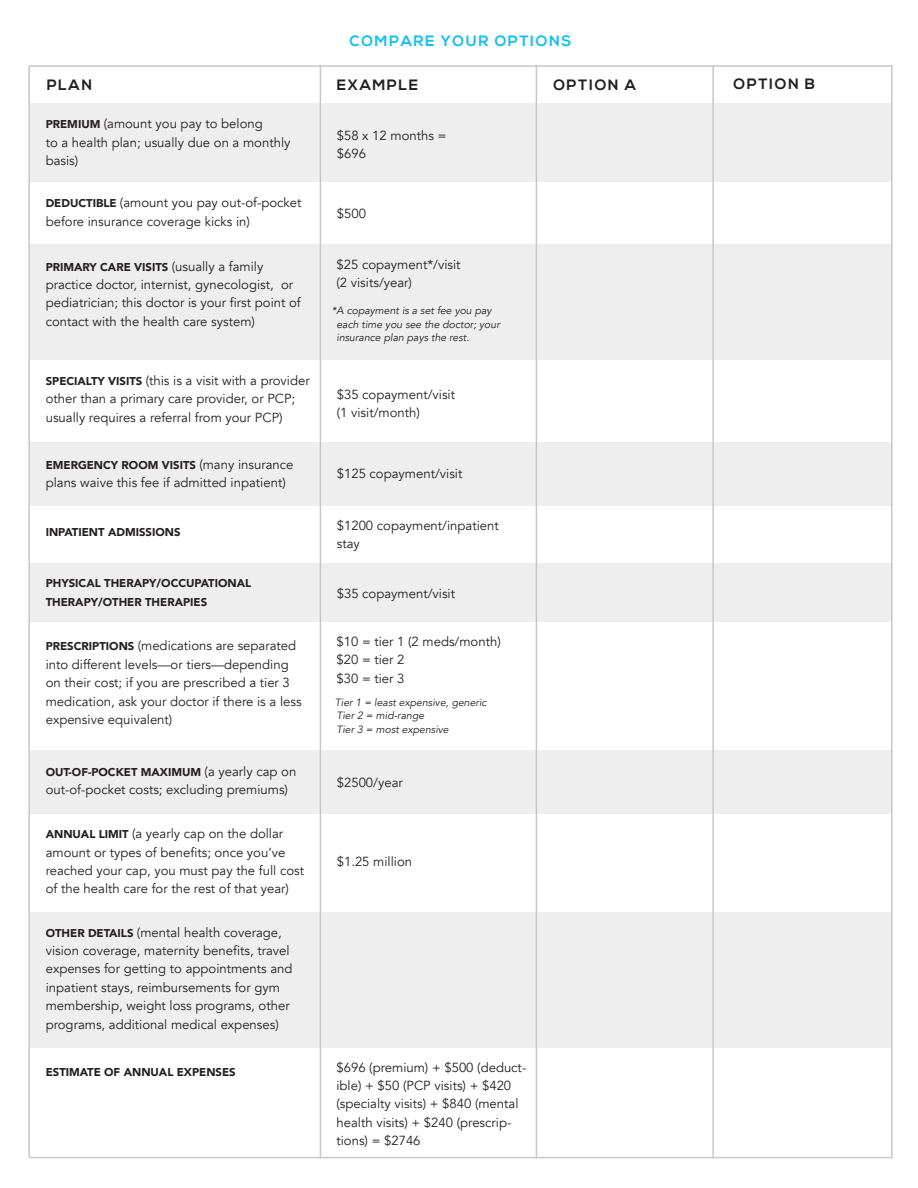
<style>
.page{position:relative;width:918px;height:1188px;background:#fff}
.page>*{position:absolute;margin:0;border:0;box-sizing:border-box;transform-origin:0 0}
.t1{font:700 15px "Nexa";letter-spacing:.1em;color:#231f20}
.t2{font:700 15px "Nexa";letter-spacing:.1em;color:#14bff0}
.t3{font:13.2px/18.3px "Avenir";color:#231f20}
.t4{font:900 11.4px/18.5px "Avenir";color:#231f20}
.t5{font:italic 10.5px/13.5px "Avenir";color:#231f20}
.s1{font-weight:900;font-size:11.4px}
.s2{font-weight:400;font-size:13.2px}
</style>
<div class="page">
<div style="left:29px;top:103px;width:863px;height:79px;background:#eeeeef"></div>
<div style="left:29px;top:442px;width:863px;height:64px;background:#eeeeef"></div>
<div style="left:29px;top:244px;width:863px;height:116px;background:#eeeeef"></div>
<div style="left:29px;top:912px;width:863px;height:137px;background:#eeeeef"></div>
<div style="left:29px;top:1048px;width:863px;height:117px;background:#fff"></div>
<div style="left:29px;top:750px;width:863px;height:63px;background:#eeeeef"></div>
<div style="left:29px;top:563px;width:863px;height:58px;background:#eeeeef"></div>
<hr style="left:28px;top:67px;width:2px;height:1091px;background:#c7c8ca">
<hr style="left:30px;top:1157px;width:862px;height:1px;background:#c7c8ca">
<hr style="left:891px;top:65px;width:2px;height:1093px;background:#c7c8ca">
<hr style="left:712px;top:65px;width:2px;height:1093px;background:#c7c8ca">
<hr style="left:536px;top:65px;width:1px;height:1093px;background:#c7c8ca">
<hr style="left:320px;top:65px;width:1px;height:1093px;background:#c7c8ca">
<hr style="left:28px;top:65px;width:865px;height:2px;background:#c7c8ca">
<p class="t2" style="left:349px;top:32px;width:224px">COMPARE YOUR OPTIONS</p>
<p class="t1" style="left:47px;top:76px;width:47px">PLAN</p>
<p class="t1" style="left:337px;top:76px;width:83px">EXAMPLE</p>
<p class="t1" style="left:553px;top:76px;width:84px">OPTION A</p>
<p class="t1" style="left:734px;top:75px;width:83px">OPTION B</p>
<p class="t3" style="left:46px;top:115px;width:246px"><span class="s1">PREMIUM</span> (amount you pay to belong<br>to a health plan; usually due on a monthly basis)</p>
<p class="t3" style="left:337px;top:126px;width:111px">$58 x 12 months = $696</p>
<p class="t3" style="left:46px;top:194px;width:257px"><span class="s1">DEDUCTIBLE</span> (amount you pay out-of-pocket before insurance coverage kicks in)</p>
<p class="t4" style="left:46px;top:257px;width:219px">PRIMARY CARE VISITS <span class="s2">(usually a family</span></p>
<p class="t3" style="left:46px;top:275px;width:257px">practice doctor, internist, gynecologist, or pediatrician; this doctor is your first point of contact with the health care system)</p>
<p class="t3" style="left:46px;top:372px;width:266px"><span class="s1">SPECIALTY VISITS</span> (this is a visit with a provider other than a primary care provider, or PCP; usually requires a referral from your PCP)</p>
<p class="t4" style="left:46px;top:455px;width:249px">EMERGENCY ROOM VISITS <span class="s2">(many insurance</span></p>
<p class="t3" style="left:46px;top:473px;width:242px">plans waive this fee if admitted inpatient)</p>
<p class="t4" style="left:46px;top:522px;width:136px">INPATIENT ADMISSIONS</p>
<p class="t4" style="left:46px;top:574px;width:207px">PHYSICAL THERAPY/OCCUPATIONAL<br>THERAPY/OTHER THERAPIES</p>
<p class="t3" style="left:46px;top:637px;width:257px"><span class="s1">PRESCRIPTIONS</span> (medications are separated into different levels—or tiers—depending on their cost; if you are prescribed a tier 3 medication, ask your doctor if there is a less expensive equivalent)</p>
<p class="t4" style="left:46px;top:762px;width:252px">OUT-OF-POCKET MAXIMUM <span class="s2">(a yearly cap on</span></p>
<p class="t3" style="left:46px;top:781px;width:244px">out-of-pocket costs; excluding premiums)</p>
<p class="t3" style="left:46px;top:825px;width:260px"><span class="s1">ANNUAL LIMIT</span> (a yearly cap on the dollar amount or types of benefits; once you’ve reached your cap, you must pay the full cost of the health care for the rest of that year)</p>
<p class="t3" style="left:46px;top:923px;width:248px"><span class="s1">OTHER DETAILS</span> (mental health coverage, vision coverage, maternity benefits, travel expenses for getting to appointments and inpatient stays, reimbursements for gym membership, weight loss programs, other programs, additional medical expenses)</p>
<p class="t4" style="left:46px;top:1062px;width:192px">ESTIMATE OF ANNUAL EXPENSES</p>
<p class="t3" style="left:337px;top:204px;width:31px">$500</p>
<p class="t3" style="left:336px;top:256px;width:126px">$25 copayment*/visit (2 visits/year)</p>
<p class="t5" style="left:336px;top:304px;width:165px;text-indent:-5px">*A copayment is a set fee you pay each time you see the doctor; your insurance plan pays the rest.</p>
<p class="t3" style="left:337px;top:385px;width:120px">$35 copayment/visit (1 visit/month)</p>
<p class="t3" style="left:337px;top:465px;width:127px">$125 copayment/visit</p>
<p class="t3" style="left:337px;top:516px;width:164px">$1200 copayment/inpatient stay</p>
<p class="t3" style="left:337px;top:585px;width:120px">$35 copayment/visit</p>
<p class="t3" style="left:336px;top:633px;width:166px">$10 = tier 1 (2 meds/month) $20 = tier 2<br>$30 = tier 3</p>
<p class="t5" style="left:335px;top:696px;width:153px">Tier 1 = least expensive, generic<br>Tier 2 = mid-range<br>Tier 3 = most expensive</p>
<p class="t3" style="left:337px;top:774px;width:68px">$2500/year</p>
<p class="t3" style="left:337px;top:852px;width:77px">$1.25 million</p>
<p class="t3" style="left:336px;top:1058px;width:191px">$696 (premium) + $500 (deduct&shy;ible) + $50 (PCP visits) + $420 (specialty visits) + $840 (mental health visits) + $240 (prescrip&shy;tions) = $2746</p>
</div>
